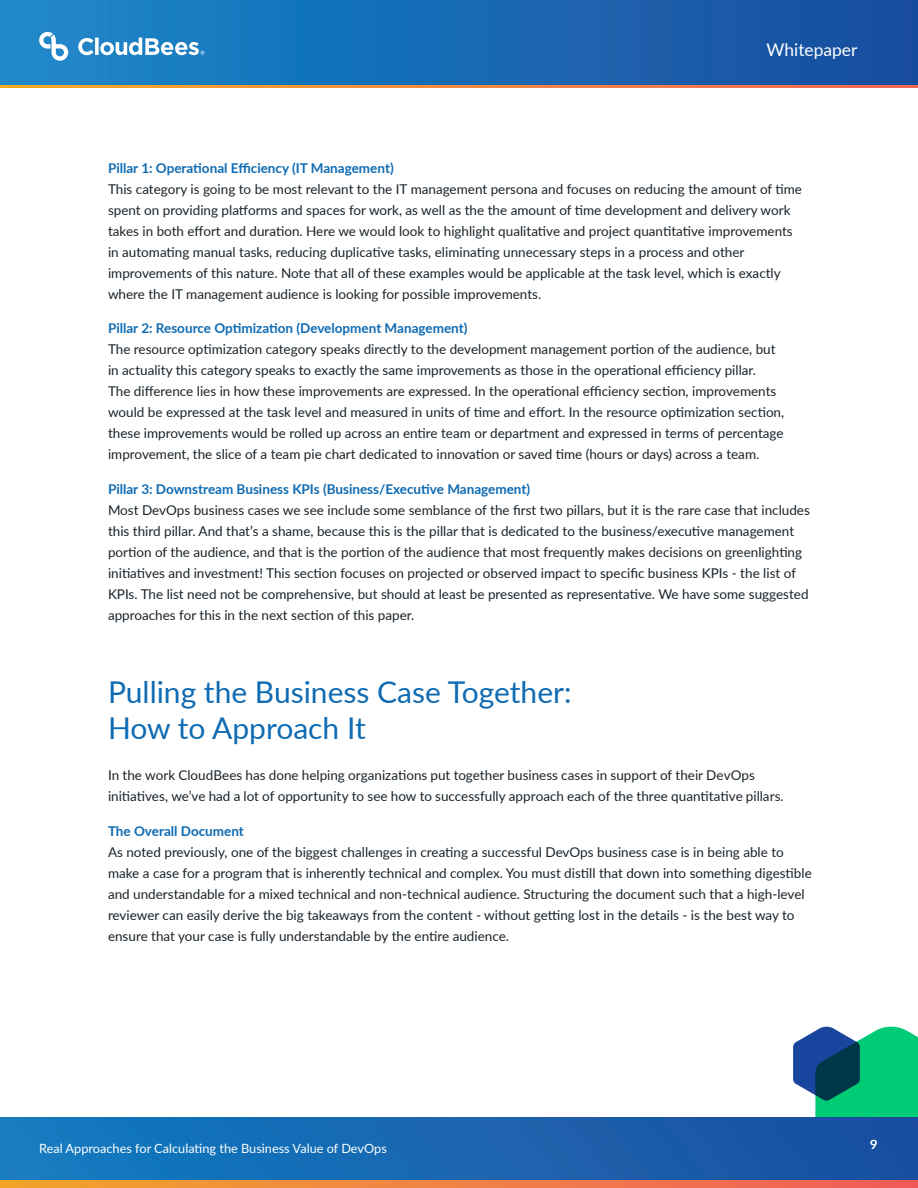
<style>
.page{position:relative;width:918px;height:1188px;background:#fff}
.page>*{position:absolute;margin:0;border:0;box-sizing:border-box;transform-origin:0 0}
.t1{font:30px/36px "Lato";color:#0e6bb3}
.t2{font:17.4px "Lato";color:#fff}
.t3{font:13.5px/21px "Lato";color:#19232a}
.t4{font:700 13.5px "Lato";color:#0e6bb3}
.t5{font:12.75px "Lato";color:#fff}
</style>
<div class="page">
<svg style="left:0;top:1118px;width:793px;height:62px;background:#1868b2"></svg>
<svg style="left:0;top:1180px;width:793px;height:8px;background:#f08540"></svg>
<svg style="left:793px;top:1026px;width:125px;height:162px;background:#2b7f8f"></svg>
<div style="left:0;top:3px;width:918px;height:85px;background:linear-gradient(to right,#f1aa24,#f06858)"></div>
<div style="left:0;top:0;width:918px;height:84px;background:linear-gradient(to right,#1a8aca,#184c9d)"></div>
<svg style="left:39px;top:32px;width:29px;height:29px"></svg>
<svg style="left:78px;top:38px;width:126px;height:17px"></svg>
<p class="t2" style="left:767px;top:37px;width:92px">Whitepaper</p>
<p class="t4" style="left:108px;top:158px;width:287px">Pillar 1: Operational Efficiency (IT Management)</p>
<p class="t3" style="left:108px;top:178px;width:695px">This category is going to be most relevant to the IT management persona and focuses on reducing the amount of time spent on providing platforms and spaces for work, as well as the the amount of time development and delivery work takes in both effort and duration. Here we would look to highlight qualitative and project quantitative improvements in automating manual tasks, reducing duplicative tasks, eliminating unnecessary steps in a process and other improvements of this nature. Note that all of these examples would be applicable at the task level, which is exactly where the IT management audience is looking for possible improvements.</p>
<p class="t4" style="left:108px;top:319px;width:361px">Pillar 2: Resource Optimization (Development Management)</p>
<p class="t3" style="left:108px;top:338px;width:678px">The resource optimization category speaks directly to the development management portion of the audience, but in actuality this category speaks to exactly the same improvements as those in the operational efficiency pillar.<br>The difference lies in how these improvements are expressed. In the operational efficiency section, improvements would be expressed at the task level and measured in units of time and effort. In the resource optimization section, these improvements would be rolled up across an entire team or department and expressed in terms of percentage improvement, the slice of a team pie chart dedicated to innovation or saved time (hours or days) across a team.</p>
<p class="t4" style="left:108px;top:479px;width:424px">Pillar 3: Downstream Business KPIs (Business/Executive Management)</p>
<p class="t3" style="left:108px;top:499px;width:703px">Most DevOps business cases we see include some semblance of the first two pillars, but it is the rare case that includes this third pillar. And that’s a shame, because this is the pillar that is dedicated to the business/executive management portion of the audience, and that is the portion of the audience that most frequently makes decisions on greenlighting initiatives and investment! This section focuses on projected or observed impact to specific business KPIs - the list of KPIs. The list need not be comprehensive, but should at least be presented as representative. We have some suggested approaches for this in the next section of this paper.</p>
<p class="t1" style="left:108px;top:673px;width:465px">Pulling the Business Case Together:<br>How to Approach It</p>
<p class="t3" style="left:108px;top:764px;width:677px">In the work CloudBees has done helping organizations put together business cases in support of their DevOps initiatives, we’ve had a lot of opportunity to see how to successfully approach each of the three quantitative pillars.</p>
<p class="t4" style="left:108px;top:821px;width:137px">The Overall Document</p>
<p class="t3" style="left:108px;top:841px;width:705px">As noted previously, one of the biggest challenges in creating a successful DevOps business case is in being able to make a case for a program that is inherently technical and complex. You must distill that down into something digestible and understandable for a mixed technical and non-technical audience. Structuring the document such that a high-level reviewer can easily derive the big takeaways from the content - without getting lost in the details - is the best way to ensure that your case is fully understandable by the entire audience.</p>
<p class="t5" style="left:39px;top:1140px;width:349px">Real Approaches for Calculating the Business Value of DevOps</p>
<p class="t5" style="left:870px;top:1135px;width:9px">9</p>
</div>
